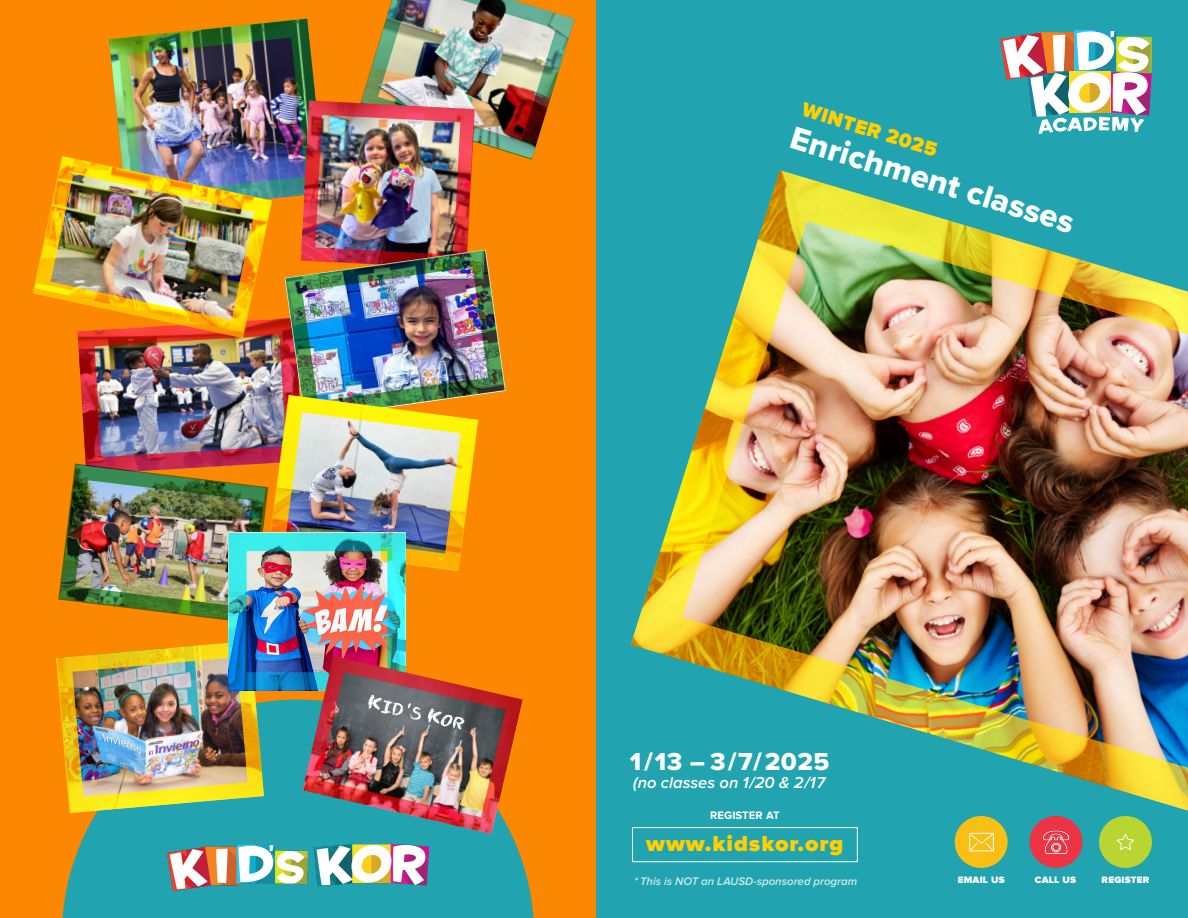
<style>
.page{position:relative;width:1188px;height:918px;background:#fff}
.page>*{position:absolute;margin:0;border:0;box-sizing:border-box;transform-origin:0 0}
.t1{font:33px "Proxima Nova Extrabld";color:#fff}
.t2{font:25.5px "Proxima Nova Extrabld";letter-spacing:.02em;color:#fff}
.t3{font:900 22.5px "Proxima Nova";letter-spacing:.04em;color:#ffcf03;scale:1.04 1}
.t4{font:900 20.55px "Proxima Nova";color:#ffcf03}
.t5{font:italic 600 16.5px "Proxima Nova";color:#fff}
.t6{font:italic 600 11.4px "Proxima Nova";color:#fff}
.t7{font:700 11.25px "Proxima Nova";letter-spacing:.01em;color:#fff}
.t8{font:900 9.6px "Proxima Nova";letter-spacing:.02em;color:#fff}
</style>
<div class="page">
<div style="left:0;top:0;width:596px;height:918px;background:#fc8700"></div>
<svg style="left:62px;top:700px;width:472px;height:218px;background:#34a19f"></svg>
<div style="left:596px;top:0;width:592px;height:918px;background:#21a4af"></div>
<img style="left:630px;top:170px;width:558px;height:658px">
<div style="left:1075px;top:30px;width:41px;height:42px;background:#31c4ec"></div>
<div style="left:1095px;top:30px;width:21px;height:42px;background:#17a1ce"></div>
<svg style="left:1000px;top:31px;width:152px;height:103px"></svg>
<img style="left:168px;top:844px;width:260px;height:47px">
<div style="left:632px;top:827px;width:226px;height:35px;background:#21a4af;border:1px solid #fff"></div>
<div style="left:1099px;top:816px;width:53px;height:52px;background:#bad432;border-radius:50%"></div>
<svg style="left:1117px;top:834px;width:17px;height:16px"></svg>
<div style="left:1030px;top:816px;width:53px;height:52px;background:#ee3342;border-radius:50%"></div>
<img style="left:1044px;top:830px;width:24px;height:24px">
<div style="left:955px;top:816px;width:53px;height:52px;background:#f9bf14;border-radius:50%"></div>
<img style="left:969px;top:832px;width:24px;height:20px">
<img style="left:56px;top:639px;width:210px;height:176px">
<svg style="left:33px;top:180px;width:24px;height:119px"></svg>
<img style="left:57px;top:0;width:518px;height:625px">
<img style="left:229px;top:552px;width:158px;height:139px">
<div style="left:229px;top:533px;width:177px;height:157px;border:18px solid #21a4af"></div>
<img style="left:301px;top:654px;width:223px;height:182px">
<p class="t4" style="left:805px;top:100px;width:142px;rotate:17deg">WINTER 2025</p>
<p class="t1" style="left:799px;top:113px;width:296px;rotate:17deg">Enrichment classes</p>
<p class="t2" style="left:630px;top:743px;width:201px">1/13 – 3/7/2025</p>
<p class="t5" style="left:633px;top:775px;width:194px">(no classes on 1/20 &amp; 2/17</p>
<p class="t7" style="left:710px;top:810px;width:71px">REGISTER AT</p>
<p class="t3" style="left:646px;top:833px;width:191px">www.kidskor.org</p>
<p class="t6" style="left:635px;top:876px;width:224px">*This is NOT an LAUSD-sponsored program</p>
<p class="t8" style="left:958px;top:875px;width:48px">EMAIL US</p>
<p class="t8" style="left:1035px;top:875px;width:43px">CALL US</p>
<p class="t8" style="left:1102px;top:875px;width:49px">REGISTER</p>
</div>
